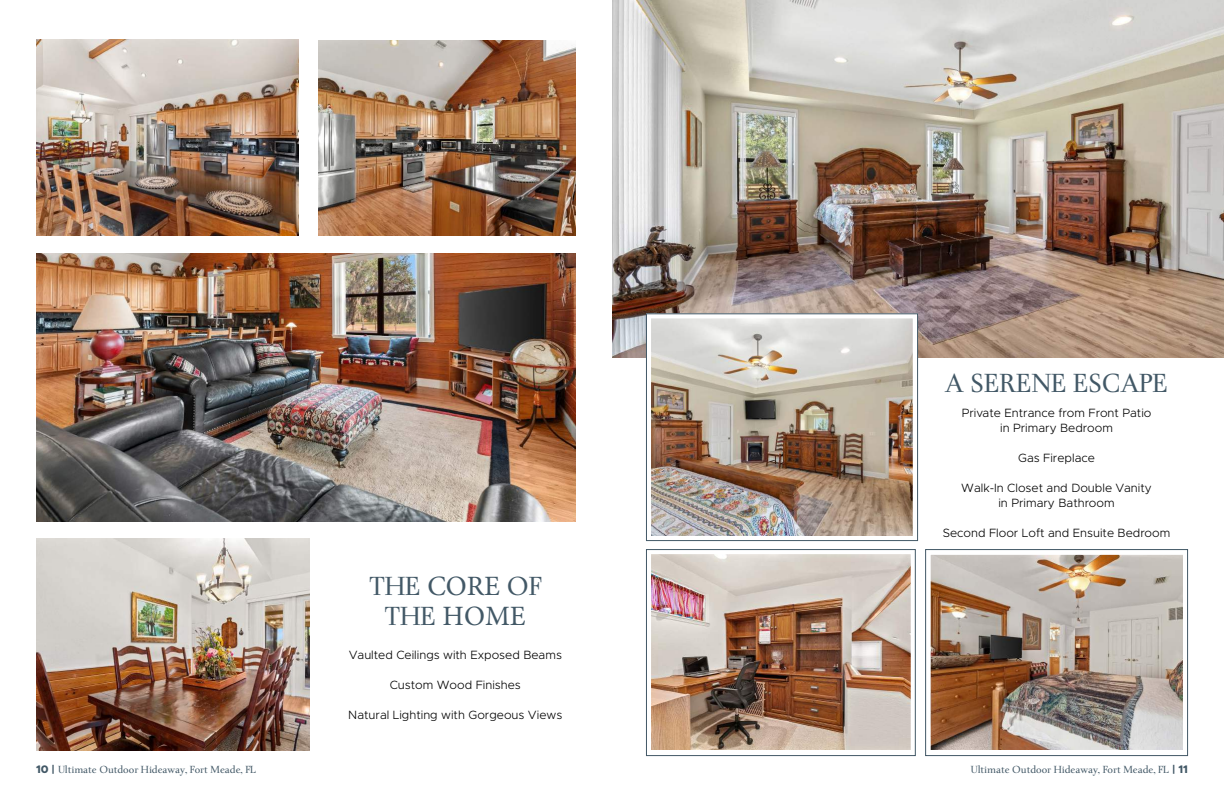
<style>
.page{position:relative;width:1224px;height:792px;background:#fff}
.page>*{position:absolute;margin:0;border:0;box-sizing:border-box;transform-origin:0 0}
.t1{font:28px "Medio";color:#425866}
.t2{font:28px "Minion Pro";color:#425866}
.t3{font:300 12px/15px "Metropolis";color:#000;text-align:center}
.t4{font:11px "Medio";color:#425866}
.s1{font-family:"Metropolis";font-weight:800}
.s2{font-family:"Minion Pro"}
.s3{font-family:"Medio"}
</style>
<div class="page">
<img style="left:612px;top:0;width:612px;height:357px">
<img style="left:36px;top:253px;width:540px;height:268px">
<img style="left:652px;top:319px;width:260px;height:216px">
<div style="left:646px;top:313px;width:272px;height:228px;border:5px solid #fff"></div>
<img style="left:36px;top:40px;width:263px;height:196px">
<img style="left:36px;top:539px;width:273px;height:211px">
<img style="left:319px;top:41px;width:257px;height:195px">
<img style="left:646px;top:554px;width:270px;height:203px">
<img style="left:925px;top:549px;width:264px;height:208px">
<div style="left:646px;top:313px;width:272px;height:228px;border:1px solid #425866"></div>
<div style="left:646px;top:549px;width:270px;height:207px;border:1px solid #425866"></div>
<div style="left:925px;top:549px;width:263px;height:207px;border:1px solid #425866"></div>
<p class="t4" style="left:36px;top:765px;width:222px"><span class="s1">10 |</span> Ultimate Outdoor Hideaway, Fort Meade, FL</p>
<h1 class="t1" style="left:369px;top:574px;width:173px">THE <span class="s2">CORE</span> OF</h1>
<h1 class="t2" style="left:385px;top:597px;width:143px"><span class="s3">THE</span> HOME</h1>
<p class="t3" style="left:349px;top:648px;width:215px">Vaulted Ceilings with Exposed Beams</p>
<p class="t3" style="left:390px;top:678px;width:133px">Custom Wood Finishes</p>
<p class="t3" style="left:348px;top:708px;width:215px">Natural Lighting with Gorgeous Views</p>
<h1 class="t1" style="left:945px;top:372px;width:224px">A SERENE ESCAPE</h1>
<p class="t3" style="left:962px;top:405px;width:191px">Private Entrance from Front Patio in Primary Bedroom</p>
<p class="t3" style="left:1018px;top:450px;width:78px">Gas Fireplace</p>
<p class="t3" style="left:961px;top:480px;width:192px">Walk-In Closet and Double Vanity in Primary Bathroom</p>
<p class="t3" style="left:943px;top:525px;width:229px">Second Floor Loft and Ensuite Bedroom</p>
<p class="t4" style="left:971px;top:765px;width:219px">Ultimate Outdoor Hideaway, Fort Meade, FL <span class="s1">| 11</span></p>
</div>
